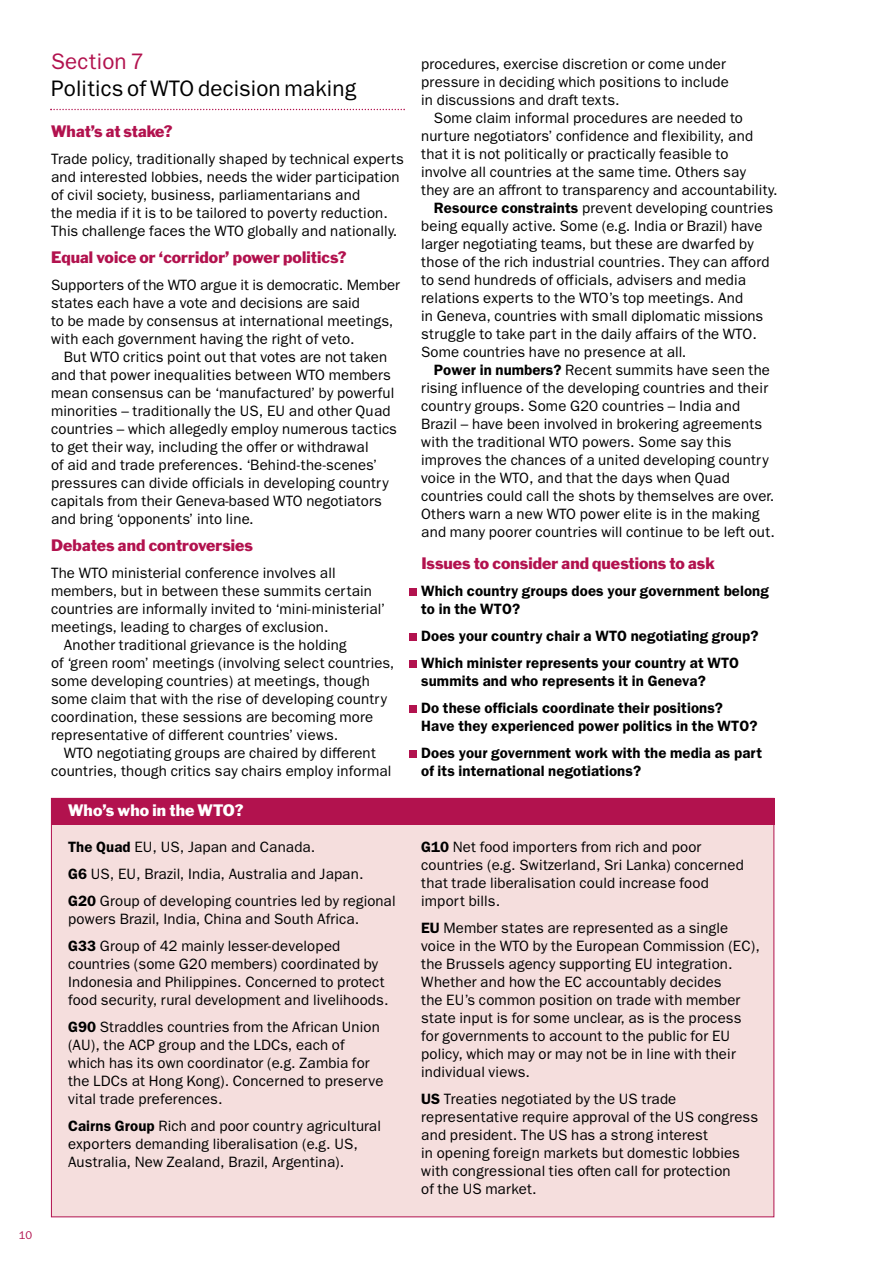
<style>
.page{position:relative;width:893px;height:1263px;background:#fff}
.page>*{position:absolute;margin:0;border:0;box-sizing:border-box;transform-origin:0 0}
.t1{font:22.5px "Franklin Gothic";letter-spacing:.005em;color:#000}
.t2{font:22.5px "Franklin Gothic";letter-spacing:.01em;color:#b2124e}
.t3{font:15.3px "Franklin Gothic";color:#b2124e}
.t4{font:15.3px "Franklin Gothic";letter-spacing:.005em;color:#fff}
.t5{font:15px/18px "Franklin Gothic";letter-spacing:.01em;color:#000}
.t6{font:600 15px/27px "Franklin Gothic";letter-spacing:.005em;color:#000}
.t7{font:11.25px "Franklin Gothic";color:#b2124e}
.s1{font-weight:600}
</style>
<div class="page">
<svg style="left:50px;top:109px;width:355px;height:1px"></svg>
<div style="left:409px;top:750px;width:7px;height:8px;background:#b2124e"></div>
<div style="left:409px;top:705px;width:7px;height:7px;background:#b2124e"></div>
<div style="left:409px;top:660px;width:7px;height:8px;background:#b2124e"></div>
<div style="left:409px;top:633px;width:7px;height:7px;background:#b2124e"></div>
<div style="left:409px;top:588px;width:7px;height:8px;background:#b2124e"></div>
<div style="left:51px;top:798px;width:722px;height:419px;background:#f5dedd"></div>
<div style="left:51px;top:798px;width:723px;height:27px;background:#b2124e"></div>
<p class="t7" style="left:19px;top:1231px;width:15px">10</p>
<h1 class="t2" style="left:51px;top:54px;width:94px">Section 7</h1>
<h1 class="t1" style="left:51px;top:81px;width:307px">Politics of WTO decision making</h1>
<p class="t3" style="left:51px;top:125px;width:123px">What’s at stake?</p>
<p class="t5" style="left:51px;top:151px;width:354px">Trade policy, traditionally shaped by technical experts and interested lobbies, needs the wider participation of civil society, business, parliamentarians and<br>the media if it is to be tailored to poverty reduction.<br>This challenge faces the WTO globally and nationally.</p>
<p class="t3" style="left:51px;top:251px;width:297px">Equal voice or ‘corridor’ power politics?</p>
<p class="t5" style="left:51px;top:277px;width:350px">Supporters of the WTO argue it is democratic. Member states each have a vote and decisions are said<br>to be made by consensus at international meetings, with each government having the right of veto.</p>
<p class="t5" style="left:51px;top:349px;width:347px;text-indent:13px">But WTO critics point out that votes are not taken and that power inequalities between WTO members mean consensus can be ‘manufactured’ by powerful minorities – traditionally the US, EU and other Quad countries – which allegedly employ numerous tactics to get their way, including the offer or withdrawal<br>of aid and trade preferences. ‘Behind-the-scenes’ pressures can divide officials in developing country capitals from their Geneva-based WTO negotiators and bring ‘opponents’ into line.</p>
<p class="t3" style="left:51px;top:539px;width:203px">Debates and controversies</p>
<p class="t5" style="left:51px;top:565px;width:286px">The WTO ministerial conference involves all</p>
<p class="t5" style="left:51px;top:583px;width:322px">members, but in between these summits certain</p>
<p class="t5" style="left:51px;top:601px;width:335px">countries are informally invited to ‘mini-ministerial’</p>
<p class="t5" style="left:51px;top:619px;width:279px">meetings, leading to charges of exclusion.</p>
<p class="t5" style="left:64px;top:637px;width:284px">Another traditional grievance is the holding</p>
<p class="t5" style="left:51px;top:655px;width:345px">of ‘green room’ meetings (involving select countries,</p>
<p class="t5" style="left:51px;top:673px;width:320px">some developing countries) at meetings, though</p>
<p class="t5" style="left:51px;top:691px;width:337px">some claim that with the rise of developing country</p>
<p class="t5" style="left:51px;top:709px;width:324px">coordination, these sessions are becoming more</p>
<p class="t5" style="left:51px;top:727px;width:289px">representative of different countries’ views.</p>
<p class="t5" style="left:64px;top:745px;width:313px">WTO negotiating groups are chaired by different</p>
<p class="t5" style="left:51px;top:763px;width:342px">countries, though critics say chairs employ informal</p>
<p class="t4" style="left:68px;top:804px;width:177px">Who’s who in the WTO?</p>
<p class="t5" style="left:68px;top:835px;width:329px;line-height:27px"><span class="s1">The Quad</span> EU, US, Japan and Canada.<br><span class="s1">G6</span> US, EU, Brazil, India, Australia and Japan.<br><span class="s1">G20</span> Group of developing countries led by regional</p>
<p class="t5" style="left:68px;top:907px;width:293px;line-height:27px">powers Brazil, India, China and South Africa.<br><span class="s1">G33</span> Group of 42 mainly lesser-developed</p>
<p class="t5" style="left:68px;top:956px;width:322px">countries (some G20 members) coordinated by<br>Indonesia and Philippines. Concerned to protect food security, rural development and livelihoods.</p>
<p class="t5" style="left:68px;top:1019px;width:317px"><span class="s1">G90</span> Straddles countries from the African Union (AU), the ACP group and the LDCs, each of which has its own coordinator (e.g. Zambia for the LDCs at Hong Kong). Concerned to preserve vital trade preferences.</p>
<p class="t5" style="left:68px;top:1118px;width:314px"><span class="s1">Cairns Group</span> Rich and poor country agricultural exporters demanding liberalisation (e.g. US,<br>Australia, New Zealand, Brazil, Argentina).</p>
<p class="t5" style="left:421px;top:56px;width:309px">procedures, exercise discretion or come under pressure in deciding which positions to include in discussions and draft texts.</p>
<p class="t5" style="left:434px;top:110px;width:310px">Some claim informal procedures are needed to</p>
<p class="t5" style="left:421px;top:128px;width:333px">nurture negotiators’ confidence and flexibility, and</p>
<p class="t5" style="left:421px;top:146px;width:309px">that it is not politically or practically feasible to</p>
<p class="t5" style="left:421px;top:164px;width:326px">involve all countries at the same time. Others say</p>
<p class="t5" style="left:421px;top:182px;width:358px">they are an affront to transparency and accountability.</p>
<p class="t5" style="left:434px;top:200px;width:341px"><span class="s1">Resource constraints</span> prevent developing countries</p>
<p class="t5" style="left:421px;top:218px;width:343px">being equally active. Some (e.g. India or Brazil) have</p>
<p class="t5" style="left:421px;top:236px;width:334px">larger negotiating teams, but these are dwarfed by</p>
<p class="t5" style="left:421px;top:254px;width:350px">those of the rich industrial countries. They can afford</p>
<p class="t5" style="left:421px;top:272px;width:326px">to send hundreds of officials, advisers and media</p>
<p class="t5" style="left:421px;top:290px;width:324px">relations experts to the WTO’s top meetings. And</p>
<p class="t5" style="left:421px;top:308px;width:344px">in Geneva, countries with small diplomatic missions</p>
<p class="t5" style="left:421px;top:326px;width:337px">struggle to take part in the daily affairs of the WTO.</p>
<p class="t5" style="left:421px;top:344px;width:267px">Some countries have no presence at all.</p>
<p class="t5" style="left:434px;top:362px;width:337px"><span class="s1">Power in numbers?</span> Recent summits have seen the</p>
<p class="t5" style="left:421px;top:380px;width:348px">rising influence of the developing countries and their</p>
<p class="t5" style="left:421px;top:398px;width:320px">country groups. Some G20 countries – India and</p>
<p class="t5" style="left:421px;top:416px;width:342px">Brazil – have been involved in brokering agreements</p>
<p class="t5" style="left:421px;top:434px;width:312px">with the traditional WTO powers. Some say this</p>
<p class="t5" style="left:421px;top:452px;width:349px">improves the chances of a united developing country</p>
<p class="t5" style="left:421px;top:470px;width:310px">voice in the WTO, and that the days when Quad</p>
<p class="t5" style="left:421px;top:488px;width:354px">countries could call the shots by themselves are over.</p>
<p class="t5" style="left:421px;top:506px;width:340px">Others warn a new WTO power elite is in the making</p>
<p class="t5" style="left:421px;top:524px;width:355px">and many poorer countries will continue to be left out.</p>
<p class="t3" style="left:421px;top:557px;width:295px">Issues to consider and questions to ask</p>
<p class="t6" style="left:421px;top:583px;width:349px;line-height:18px">Which country groups does your government belong to in the WTO?</p>
<p class="t6" style="left:421px;top:623px;width:339px">Does your country chair a WTO negotiating group?<br>Which minister represents your country at WTO</p>
<p class="t6" style="left:421px;top:668px;width:303px">summits and who represents it in Geneva?<br>Do these officials coordinate their positions?</p>
<p class="t6" style="left:421px;top:713px;width:342px">Have they experienced power politics in the WTO?<br>Does your government work with the media as part</p>
<p class="t6" style="left:421px;top:758px;width:221px">of its international negotiations?</p>
<p class="t5" style="left:421px;top:839px;width:324px"><span class="s1">G10</span> Net food importers from rich and poor countries (e.g. Switzerland, Sri Lanka) concerned that trade liberalisation could increase food import bills.</p>
<p class="t5" style="left:421px;top:920px;width:340px"><span class="s1">EU</span> Member states are represented as a single voice in the WTO by the European Commission (EC), the Brussels agency supporting EU integration.<br>Whether and how the EC accountably decides<br>the EU’s common position on trade with member state input is for some unclear, as is the process for governments to account to the public for EU policy, which may or may not be in line with their individual views.</p>
<p class="t5" style="left:421px;top:1091px;width:338px"><span class="s1">US</span> Treaties negotiated by the US trade representative require approval of the US congress and president. The US has a strong interest<br>in opening foreign markets but domestic lobbies with congressional ties often call for protection<br>of the US market.</p>
</div>
